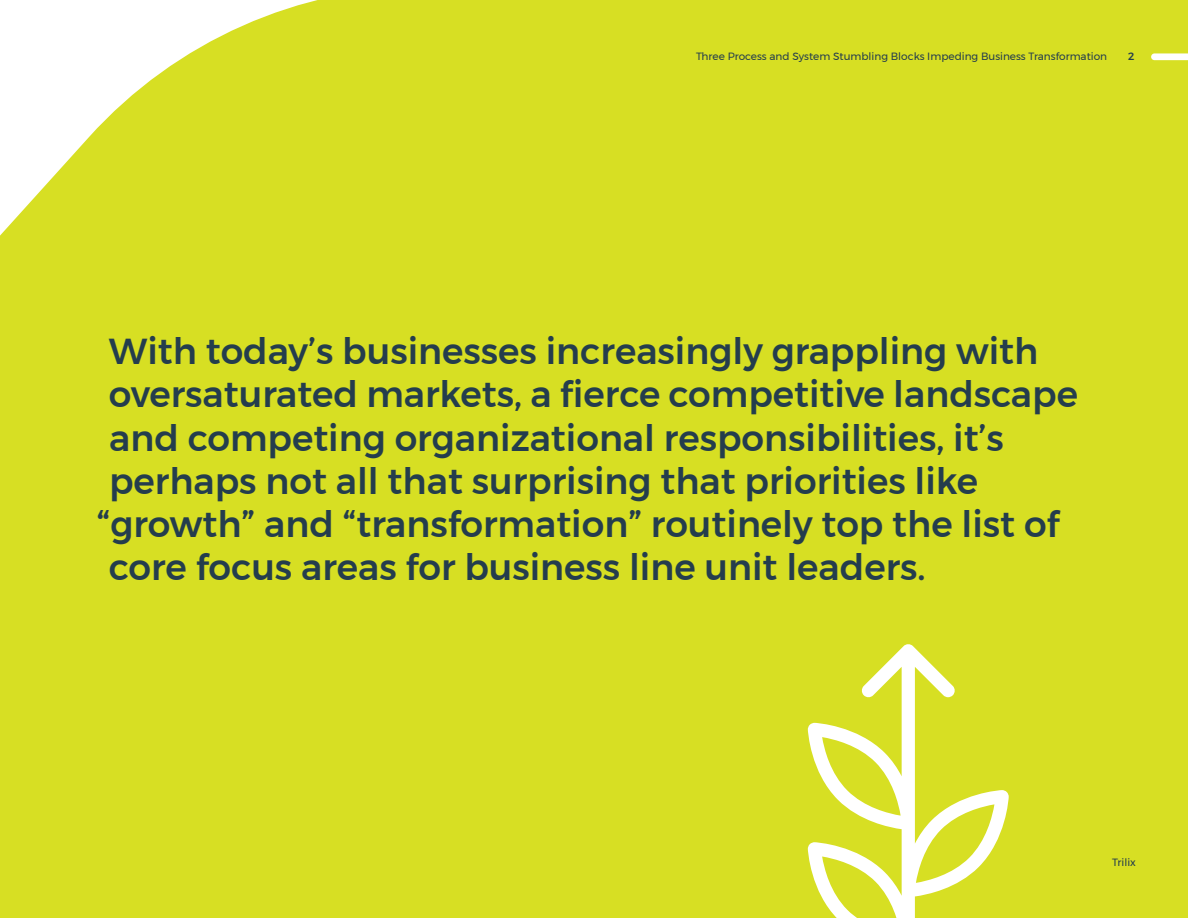
<style>
.page{position:relative;width:1188px;height:918px;background:#d7df23}
.page>*{position:absolute;margin:0;border:0;box-sizing:border-box;transform-origin:0 0}
.t1{font:500 36px "Montserrat";color:#243d4d}
.t2{font:10.5px "Montserrat";color:#243d4d}
.t3{font:500 10.5px "Montserrat";color:#243d4d}
</style>
<div class="page">
<svg style="left:1151px;top:53px;width:37px;height:7px"></svg>
<svg style="left:808px;top:644px;width:201px;height:274px;fill:#d7df23"></svg>
<p class="t2" style="left:696px;top:48px;width:413px">Three Process and System Stumbling Blocks Impeding Business Transformation</p>
<p class="t3" style="left:1128px;top:48px;width:8px">2</p>
<p class="t1" style="left:109px;top:323px;width:931px">With today’s businesses increasingly grappling with</p>
<p class="t1" style="left:109px;top:366px;width:971px">oversaturated markets, a fierce competitive landscape</p>
<p class="t1" style="left:109px;top:410px;width:896px">and competing organizational responsibilities, it’s</p>
<p class="t1" style="left:109px;top:453px;width:871px">perhaps not all that surprising that priorities like</p>
<p class="t1" style="left:97px;top:496px;width:964px">“growth” and “transformation” routinely top the list of</p>
<p class="t1" style="left:109px;top:539px;width:818px">core focus areas for business line unit leaders.</p>
<p class="t2" style="left:1112px;top:854px;width:25px">Trilix</p>
</div>
